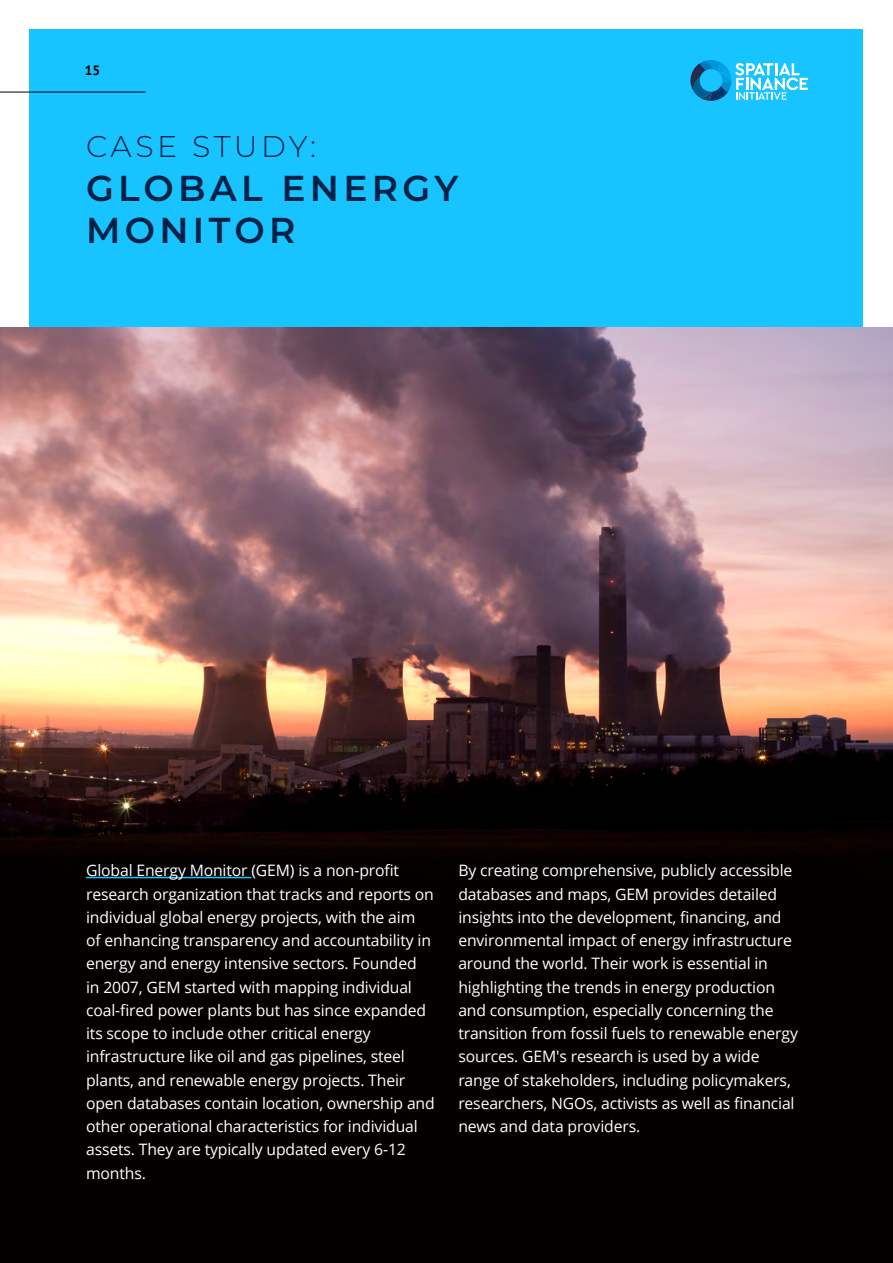
<style>
.page{position:relative;width:893px;height:1263px;background:#fff}
.page>*{position:absolute;margin:0;border:0;box-sizing:border-box;transform-origin:0 0}
.t1{font:600 36px/42px "Montserrat";letter-spacing:.12em;color:#002147}
.t2{font:300 30px "Montserrat";letter-spacing:.11em;color:#002147}
.t3{font:15.75px/23.2px "Open Sans";letter-spacing:-.01em;color:#fff}
.t4{font:700 13.5px "PT Sans";color:#000}
</style>
<div class="page">
<div style="left:30px;top:30px;width:833px;height:323px;background:#18c4ff"></div>
<img style="left:0;top:327px;width:893px;height:936px">
<hr style="left:0;top:92px;width:146px;height:1px;background:#000">
<hr style="left:86px;top:877px;width:165px;height:1px;background:#18c4ff">
<svg style="left:690px;top:60px;width:118px;height:41px"></svg>
<p class="t4" style="left:85px;top:61px;width:17px">15</p>
<h2 class="t2" style="left:86px;top:126px;width:231px">CASE STUDY:</h2>
<h1 class="t1" style="left:86px;top:165px;width:374px">GLOBAL ENERGY<br>MONITOR</h1>
<p class="t3" style="left:86px;top:859px;width:350px">Global Energy Monitor (GEM) is a non-profit research organization that tracks and reports on individual global energy projects, with the aim<br>of enhancing transparency and accountability in energy and energy intensive sectors. Founded<br>in 2007, GEM started with mapping individual coal-fired power plants but has since expanded its scope to include other critical energy infrastructure like oil and gas pipelines, steel plants, and renewable energy projects. Their open databases contain location, ownership and other operational characteristics for individual assets. They are typically updated every 6-12 months.</p>
<p class="t3" style="left:458px;top:858px;width:341px">By creating comprehensive, publicly accessible databases and maps, GEM provides detailed insights into the development, financing, and environmental impact of energy infrastructure around the world. Their work is essential in highlighting the trends in energy production and consumption, especially concerning the transition from fossil fuels to renewable energy sources. GEM's research is used by a wide range of stakeholders, including policymakers, researchers, NGOs, activists as well as financial news and data providers.</p>
</div>
